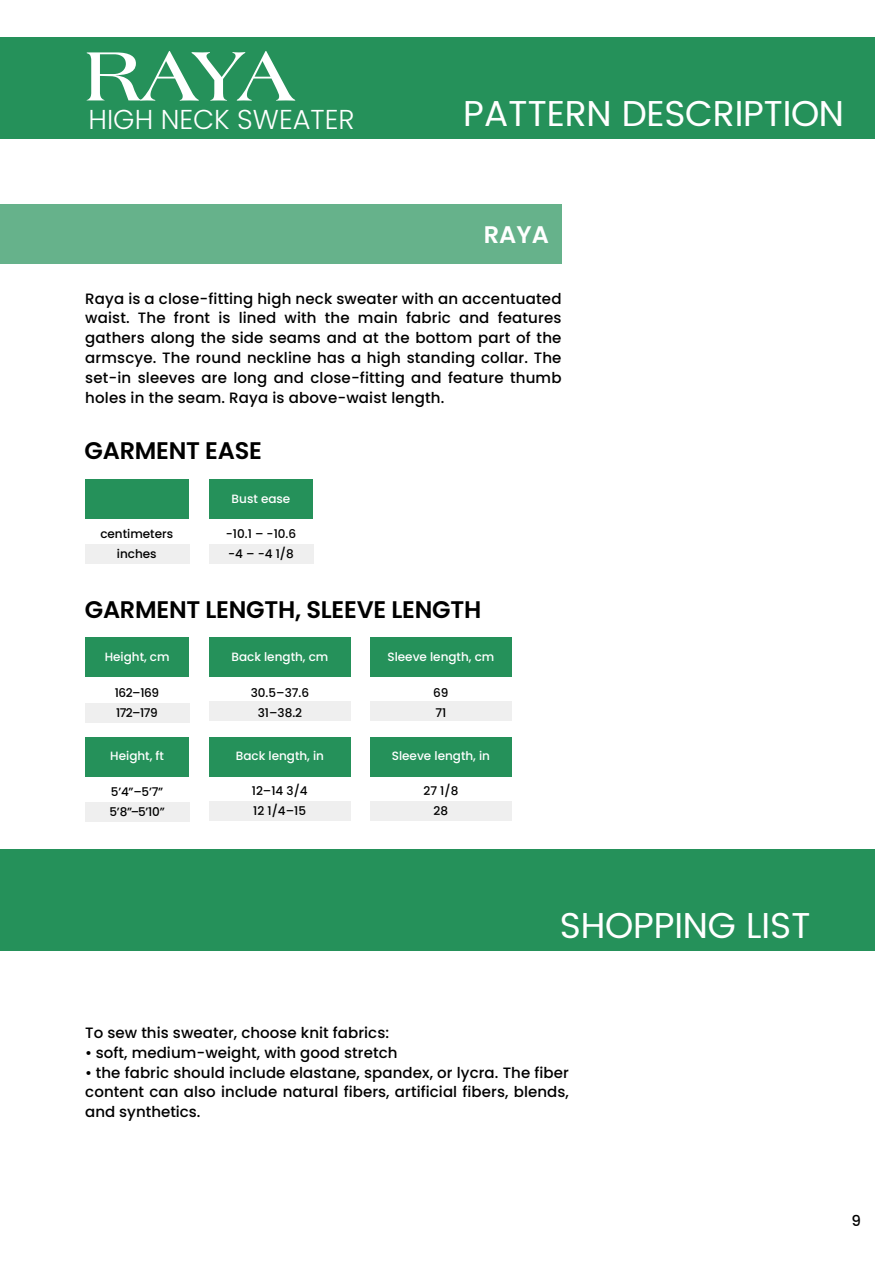
<style>
.page{position:relative;width:894px;height:1263px;background:#fff}
.page>*{position:absolute;margin:0;border:0;box-sizing:border-box;transform-origin:0 0}
.t1{font:700 75px "Laguna";color:#fff}
.t2{font:36px "Poppins";letter-spacing:-.01em;color:#fff}
.t3{font:300 27.3px "Poppins";color:#fff}
.t4{font:600 24px "Poppins";letter-spacing:-.01em;color:#000}
.t5{font:600 24px "Poppins";color:#fff}
.t6{font:500 15px/19.8px "Poppins";letter-spacing:.005em;color:#000;text-align:justify}
.t7{font:500 12px/19.8px "Poppins";color:#000;text-align:center}
.t8{font:500 12px "Poppins";color:#fff}
.t9{font:500 12px/19.8px "Poppins";letter-spacing:-.04em;color:#000}
</style>
<div class="page">
<div style="left:85px;top:544px;width:104px;height:20px;background:#efefef"></div>
<div style="left:209px;top:544px;width:104px;height:20px;background:#efefef"></div>
<div style="left:85px;top:479px;width:104px;height:39px;background:#25915a"></div>
<div style="left:209px;top:479px;width:104px;height:39px;background:#25915a"></div>
<div style="left:85px;top:703px;width:104px;height:19px;background:#efefef"></div>
<div style="left:209px;top:701px;width:141px;height:20px;background:#efefef"></div>
<div style="left:85px;top:638px;width:104px;height:39px;background:#25915a"></div>
<div style="left:209px;top:638px;width:142px;height:39px;background:#25915a"></div>
<div style="left:370px;top:701px;width:141px;height:20px;background:#efefef"></div>
<div style="left:370px;top:638px;width:141px;height:39px;background:#25915a"></div>
<div style="left:85px;top:802px;width:104px;height:20px;background:#efefef"></div>
<div style="left:209px;top:801px;width:141px;height:20px;background:#efefef"></div>
<div style="left:85px;top:737px;width:104px;height:40px;background:#25915a"></div>
<div style="left:209px;top:737px;width:142px;height:39px;background:#25915a"></div>
<div style="left:370px;top:801px;width:141px;height:20px;background:#efefef"></div>
<div style="left:370px;top:737px;width:141px;height:39px;background:#25915a"></div>
<div style="left:0;top:37px;width:873px;height:101px;background:#25915a"></div>
<div style="left:0;top:204px;width:561px;height:60px;background:#66b28b"></div>
<div style="left:0;top:849px;width:873px;height:101px;background:#25915a"></div>
<h1 class="t1" style="left:84px;top:46px;width:212px">RAYA</h1>
<h3 class="t3" style="left:88px;top:101px;width:267px">HIGH NECK SWEATER</h3>
<h2 class="t2" style="left:463px;top:92px;width:382px">PATTERN DESCRIPTION</h2>
<h3 class="t5" style="left:483px;top:218px;width:67px">RAYA</h3>
<p class="t6" style="left:85px;top:288px;width:477px">Raya is a close-fitting high neck sweater with an accentuated waist. The front is lined with the main fabric and features gathers along the side seams and at the bottom part of the armscye. The round neckline has a high standing collar. The set-in sleeves are long and close-fitting and feature thumb holes in the seam. Raya is above-waist length.</p>
<h3 class="t4" style="left:84px;top:434px;width:179px">GARMENT EASE</h3>
<p class="t8" style="left:231px;top:490px;width:60px">Bust ease</p>
<p class="t7" style="left:100px;top:524px;width:74px">centimeters inches</p>
<p class="t7" style="left:226px;top:524px;width:72px;text-align:left">-10.1 – -10.6 -4 – -4 1/8</p>
<h3 class="t4" style="left:85px;top:593px;width:398px">GARMENT LENGTH, SLEEVE LENGTH</h3>
<p class="t8" style="left:105px;top:648px;width:66px">Height, cm</p>
<p class="t8" style="left:231px;top:648px;width:98px">Back length, cm</p>
<p class="t8" style="left:387px;top:648px;width:108px">Sleeve length, cm</p>
<p class="t9" style="left:115px;top:683px;width:46px">162–169<br>172–179</p>
<p class="t7" style="left:251px;top:683px;width:60px">30.5–37.6</p>
<p class="t7" style="left:257px;top:703px;width:46px">31–38.2</p>
<p class="t7" style="left:433px;top:683px;width:17px">69</p>
<p class="t7" style="left:435px;top:703px;width:12px">71</p>
<p class="t8" style="left:110px;top:747px;width:55px">Height, ft</p>
<p class="t8" style="left:236px;top:747px;width:90px">Back length, in</p>
<p class="t8" style="left:391px;top:747px;width:100px">Sleeve length, in</p>
<p class="t7" style="left:111px;top:782px;width:54px">5’4”–5’7”</p>
<p class="t7" style="left:109px;top:802px;width:57px">5’8”–5’10”</p>
<p class="t7" style="left:252px;top:781px;width:57px">12–14 3/4</p>
<p class="t7" style="left:423px;top:781px;width:36px">27 1/8</p>
<p class="t7" style="left:253px;top:801px;width:54px">12 1/4–15</p>
<p class="t7" style="left:433px;top:801px;width:16px">28</p>
<h2 class="t2" style="left:559px;top:904px;width:252px">SHOPPING LIST</h2>
<p class="t6" style="left:85px;top:1023px;width:305px">To sew this sweater, choose knit fabrics:</p>
<p class="t6" style="left:85px;top:1042px;width:313px">• soft, medium-weight, with good stretch</p>
<p class="t6" style="left:85px;top:1062px;width:485px">• the fabric should include elastane, spandex, or lycra. The fiber content can also include natural fibers, artificial fibers, blends, and synthetics.</p>
<p class="t6" style="left:851px;top:1210px;width:11px">9</p>
</div>
